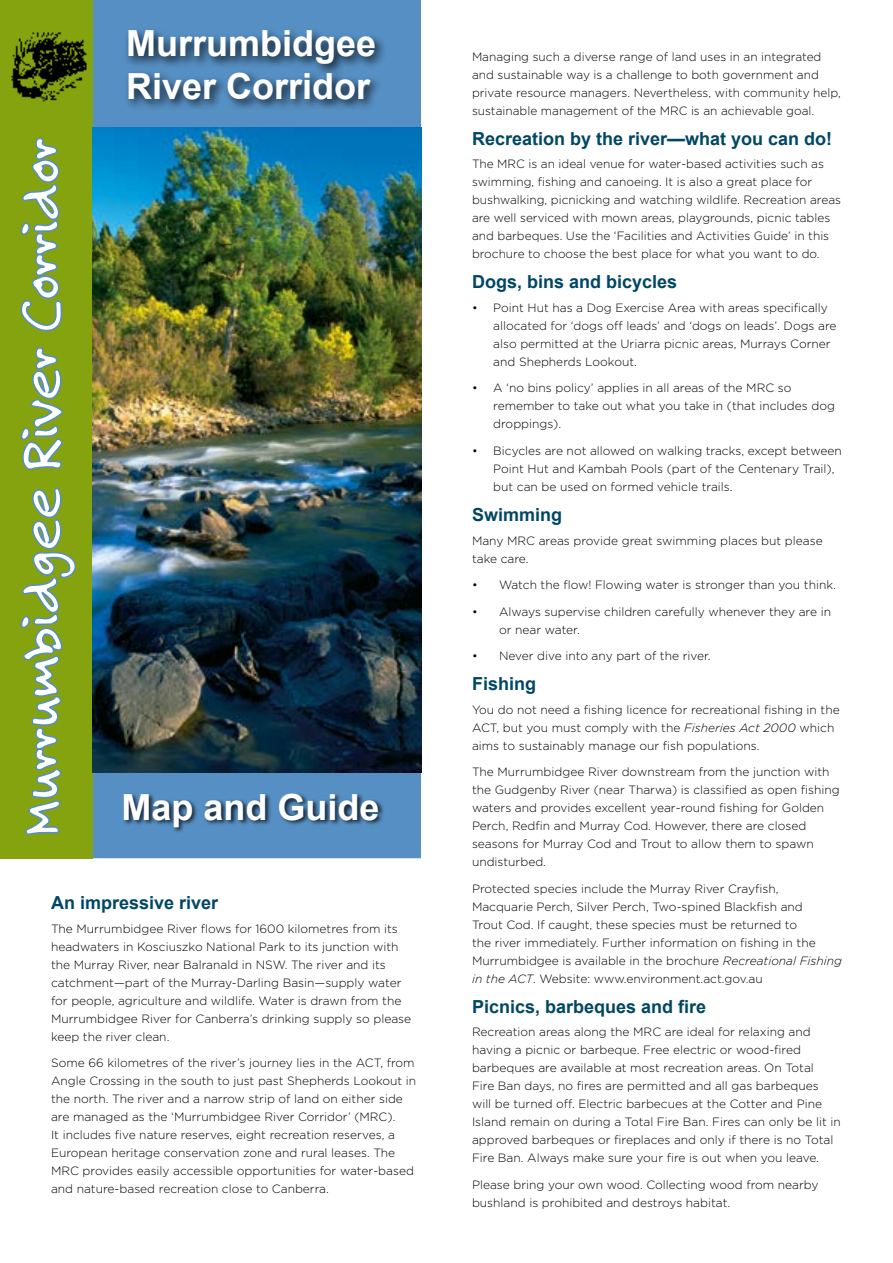
<style>
.page{position:relative;width:893px;height:1263px;background:#fff}
.page>*{position:absolute;margin:0;border:0;box-sizing:border-box;transform-origin:0 0}
.t1{font:60px "Felt Tip Roman";color:#fff}
.MRC_Bro_Header_1_H1{font:700 36px/43.2px "Arial";color:#fff}
.MRC_Bro_Heading_3_H3{font:700 18px "Arial";color:#004765}
.MRC_Bro_Body_textp{font:300 12px/18px "Gotham";color:#000}
.Body_text{font:300 12px/18px "Gotham";color:#000}
.s1{font-style:italic}
</style>
<div class="page">
<div style="left:93px;top:772px;width:328px;height:86px;background:#568fc3"></div>
<div style="left:0;top:0;width:421px;height:127px;background:#568fc3"></div>
<div style="left:124px;top:28px;width:263px;height:82px;background:#000;opacity:.75"></div>
<div style="left:0;top:0;width:93px;height:858px;background:#85a30f"></div>
<div style="left:123px;top:793px;width:261px;height:39px;background:#000;opacity:.75"></div>
<img style="left:11px;top:32px;width:76px;height:70px">
<svg style="left:20px;top:487px;width:57px;height:348px"></svg>
<svg style="left:20px;top:347px;width:43px;height:123px"></svg>
<svg style="left:20px;top:137px;width:42px;height:195px"></svg>
<img style="left:93px;top:127px;width:328px;height:645px">
<h5 class="t1" style="left:4px;top:836px;width:699px;rotate:-90deg">Murrumbidgee River Corridor</h5>
<h1 class="MRC_Bro_Header_1_H1" style="left:126px;top:23px;width:252px">Murrumbidgee<br>River Corridor</h1>
<h1 class="MRC_Bro_Header_1_H1" style="left:122px;top:787px;width:260px">Map and Guide</h1>
<h3 class="MRC_Bro_Heading_3_H3" style="left:51px;top:891px;width:169px">An impressive river</h3>
<p class="MRC_Bro_Body_textp" style="left:51px;top:919px;width:362px">The Murrumbidgee River flows for 1600 kilometres from its headwaters in Kosciuszko National Park to its junction with the Murray River, near Balranald in NSW. The river and its catchment—part of the Murray-Darling Basin—supply water for people, agriculture and wildlife. Water is drawn from the Murrumbidgee River for Canberra’s drinking supply so please keep the river clean.</p>
<p class="MRC_Bro_Body_textp" style="left:51px;top:1054px;width:367px">Some 66 kilometres of the river’s journey lies in the ACT, from Angle Crossing in the south to just past Shepherds Lookout in the north. The river and a narrow strip of land on either side are managed as the ‘Murrumbidgee River Corridor’ (MRC).<br>It includes five nature reserves, eight recreation reserves, a European heritage conservation zone and rural leases. The MRC provides easily accessible opportunities for water-based and nature-based recreation close to Canberra.</p>
<p class="MRC_Bro_Body_textp" style="left:472px;top:47px;width:370px">Managing such a diverse range of land uses in an integrated and sustainable way is a challenge to both government and private resource managers. Nevertheless, with community help, sustainable management of the MRC is an achievable goal.</p>
<h3 class="MRC_Bro_Heading_3_H3" style="left:472px;top:127px;width:362px">Recreation by the river—what you can do!</h3>
<p class="MRC_Bro_Body_textp" style="left:472px;top:155px;width:371px">The MRC is an ideal venue for water-based activities such as swimming, fishing and canoeing. It is also a great place for bushwalking, picnicking and watching wildlife. Recreation areas are well serviced with mown areas, playgrounds, picnic tables and barbeques. Use the ‘Facilities and Activities Guide’ in this brochure to choose the best place for what you want to do.</p>
<h3 class="MRC_Bro_Heading_3_H3" style="left:472px;top:270px;width:207px">Dogs, bins and bicycles</h3>
<p class="MRC_Bro_Body_textp" style="left:493px;top:298px;width:345px;text-indent:-21px">• Point Hut has a Dog Exercise Area with areas specifically allocated for ‘dogs off leads’ and ‘dogs on leads’. Dogs are also permitted at the Uriarra picnic areas, Murrays Corner and Shepherds Lookout.</p>
<p class="MRC_Bro_Body_textp" style="left:493px;top:379px;width:343px;text-indent:-21px">• A ‘no bins policy’ applies in all areas of the MRC so remember to take out what you take in (that includes dog droppings).</p>
<p class="MRC_Bro_Body_textp" style="left:493px;top:441px;width:350px;text-indent:-21px">• Bicycles are not allowed on walking tracks, except between<br>Point Hut and Kambah Pools (part of the Centenary Trail), but can be used on formed vehicle trails.</p>
<h3 class="MRC_Bro_Heading_3_H3" style="left:472px;top:503px;width:92px">Swimming</h3>
<p class="MRC_Bro_Body_textp" style="left:472px;top:531px;width:352px">Many MRC areas provide great swimming places but please take care.</p>
<p class="MRC_Bro_Body_textp" style="left:472px;top:575px;width:365px">• Watch the flow! Flowing water is stronger than you think.</p>
<p class="MRC_Bro_Body_textp" style="left:499px;top:602px;width:333px;text-indent:-27px">• Always supervise children carefully whenever they are in or near water.</p>
<p class="MRC_Bro_Body_textp" style="left:472px;top:646px;width:240px">• Never dive into any part of the river.</p>
<h3 class="MRC_Bro_Heading_3_H3" style="left:472px;top:672px;width:66px">Fishing</h3>
<p class="MRC_Bro_Body_textp" style="left:472px;top:700px;width:369px">You do not need a fishing licence for recreational fishing in the<br>ACT, but you must comply with the <span class="s1">Fisheries Act 2000</span> which aims to sustainably manage our fish populations.</p>
<p class="MRC_Bro_Body_textp" style="left:472px;top:763px;width:369px">The Murrumbidgee River downstream from the junction with the Gudgenby River (near Tharwa) is classified as open fishing waters and provides excellent year-round fishing for Golden Perch, Redfin and Murray Cod. However, there are closed seasons for Murray Cod and Trout to allow them to spawn undisturbed.</p>
<p class="MRC_Bro_Body_textp" style="left:472px;top:879px;width:371px">Protected species include the Murray River Crayfish, Macquarie Perch, Silver Perch, Two-spined Blackfish and<br>Trout Cod. If caught, these species must be returned to<br>the river immediately. Further information on fishing in the Murrumbidgee is available in the brochure <span class="s1">Recreational Fishing in the ACT</span>. Website: www.environment.act.gov.au</p>
<h3 class="MRC_Bro_Heading_3_H3" style="left:472px;top:995px;width:236px">Picnics, barbeques and fire</h3>
<p class="Body_text" style="left:472px;top:1023px;width:370px">Recreation areas along the MRC are ideal for relaxing and having a picnic or barbeque. Free electric or wood-fired barbeques are available at most recreation areas. On Total<br>Fire Ban days, no fires are permitted and all gas barbeques will be turned off. Electric barbecues at the Cotter and Pine Island remain on during a Total Fire Ban. Fires can only be lit in approved barbeques or fireplaces and only if there is no Total Fire Ban. Always make sure your fire is out when you leave.</p>
<p class="Body_text" style="left:472px;top:1175px;width:348px">Please bring your own wood. Collecting wood from nearby bushland is prohibited and destroys habitat.</p>
</div>
